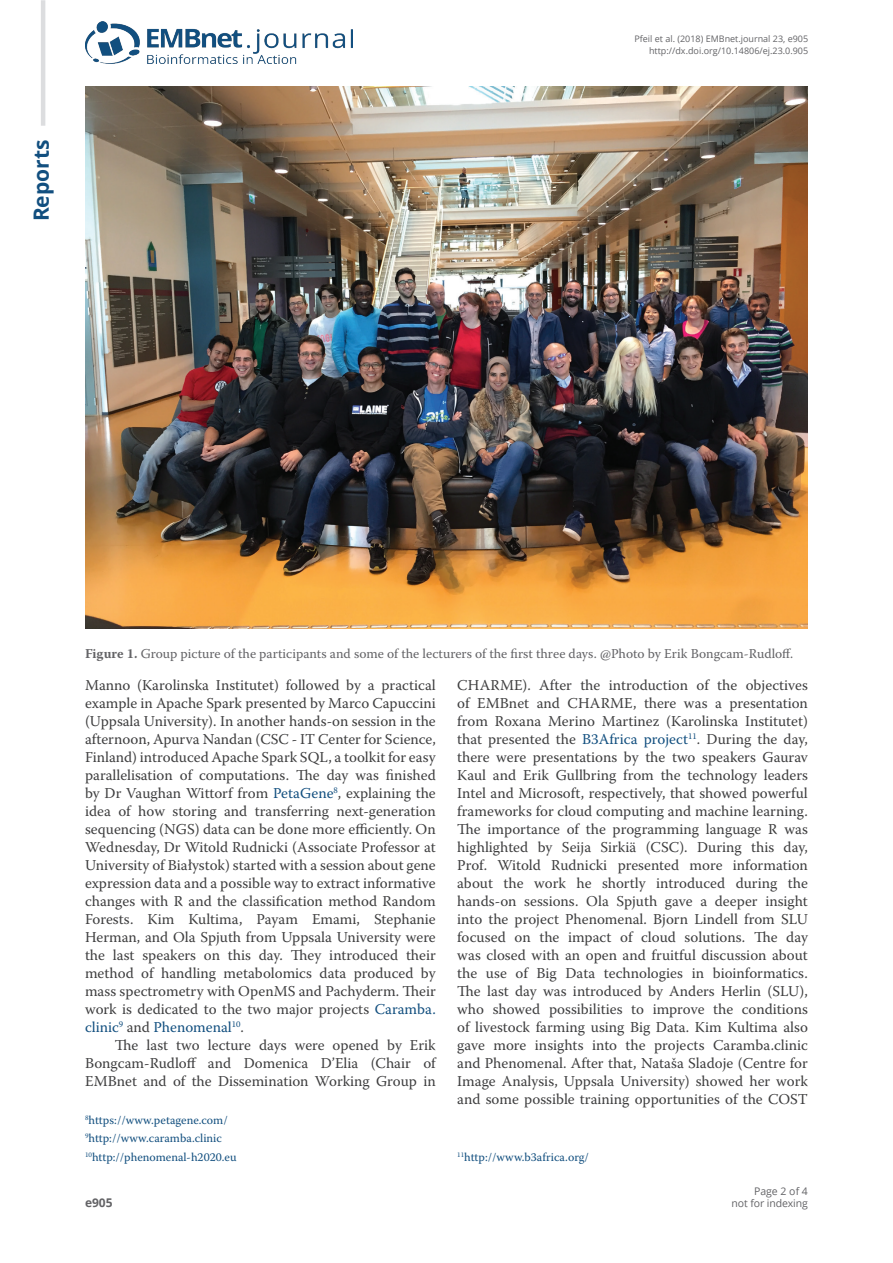
<style>
.page{position:relative;width:893px;height:1263px;background:#fff}
.page>*{position:absolute;margin:0;border:0;box-sizing:border-box;transform-origin:0 0}
.t1{font:700 21px "Open Sans";color:#124f7f}
.t2{font:15px/18px "Warnock Pro";color:#3e3e3f;text-align:justify}
.t3{font:13.5px "Warnock Pro";color:#636366}
.t4{font:12px/18.6px "Warnock Pro";color:#124f7f}
.t5{font:700 12px "Open Sans";color:#636366}
.t6{font:10.5px/12px "Open Sans";letter-spacing:-.01em;color:#636366;text-align:right}
.t7{font:9px/12px "Open Sans";color:#636366;text-align:right}
.s1{font-weight:700}
.s2{color:#124f7f}
</style>
<div class="page">
<hr style="left:41px;top:0;width:4px;height:126px;background:#dcdddf">
<img style="left:85px;top:21px;width:268px;height:43px">
<img style="left:85px;top:86px;width:723px;height:542px">
<h1 class="t1" style="left:26px;top:221px;width:83px;rotate:-90deg">Reports</h1>
<p class="t7" style="left:634px;top:33px;width:175px">Pfeil et al. (2018) EMBnet.journal 23, e905 http://dx.doi.org/10.14806/ej.23.0.905</p>
<p class="t3" style="left:85px;top:645px;width:710px"><span class="s1">Figure 1.</span> Group picture of the participants and some of the lecturers of the first three days. @Photo by Erik Bongcam-Rudloff.</p>
<p class="t2" style="left:85px;top:676px;width:352px">Manno (Karolinska Institutet) followed by a practical example in Apache Spark presented by Marco Capuccini (Uppsala University). In another hands-on session in the afternoon, Apurva Nandan (CSC - IT Center for Science, Finland) introduced Apache Spark SQL, a toolkit for easy parallelisation of computations. The day was finished by Dr Vaughan Wittorf from <span class="s2">PetaGene</span><sup>8</sup>, explaining the idea of how storing and transferring next-generation sequencing (NGS) data can be done more efficiently. On Wednesday, Dr Witold Rudnicki (Associate Professor at University of Białystok) started with a session about gene expression data and a possible way to extract informative changes with R and the classification method Random Forests. Kim Kultima, Payam Emami, Stephanie Herman, and Ola Spjuth from Uppsala University were the last speakers on this day. They introduced their method of handling metabolomics data produced by mass spectrometry with OpenMS and Pachyderm. Their work is dedicated to the two major projects <span class="s2">Caramba. clinic</span><sup>9</sup> and <span class="s2">Phenomenal</span><sup>10</sup>.</p>
<p class="t2" style="left:85px;top:1036px;width:352px;text-indent:30px">The last two lecture days were opened by Erik Bongcam-Rudloff and Domenica D’Elia (Chair of EMBnet and of the Dissemination Working Group in</p>
<p class="t4" style="left:85px;top:1110px;width:153px"><sup>8</sup>https://www.petagene.com/<br><sup>9</sup>http://www.caramba.clinic<br><sup>10</sup>http://phenomenal-h2020.eu</p>
<p class="t2" style="left:457px;top:676px;width:352px">CHARME). After the introduction of the objectives of EMBnet and CHARME, there was a presentation from Roxana Merino Martinez (Karolinska Institutet) that presented the <span class="s2">B3Africa project</span><sup>11</sup>. During the day, there were presentations by the two speakers Gaurav Kaul and Erik Gullbring from the technology leaders Intel and Microsoft, respectively, that showed powerful frameworks for cloud computing and machine learning.<br>The importance of the programming language R was highlighted by Seija Sirkiä (CSC). During this day, Prof. Witold Rudnicki presented more information about the work he shortly introduced during the hands-on sessions. Ola Spjuth gave a deeper insight into the project Phenomenal. Bjorn Lindell from SLU focused on the impact of cloud solutions. The day was closed with an open and fruitful discussion about the use of Big Data technologies in bioinformatics.<br>The last day was introduced by Anders Herlin (SLU), who showed possibilities to improve the conditions of livestock farming using Big Data. Kim Kultima also gave more insights into the projects Caramba.clinic and Phenomenal. After that, Nataša Sladoje (Centre for Image Analysis, Uppsala University) showed her work and some possible training opportunities of the COST</p>
<p class="t4" style="left:457px;top:1147px;width:133px"><sup>11</sup>http://www.b3africa.org/</p>
<p class="t5" style="left:85px;top:1194px;width:29px">e905</p>
<p class="t6" style="left:732px;top:1185px;width:78px">Page 2 of 4<br>not for indexing</p>
</div>
